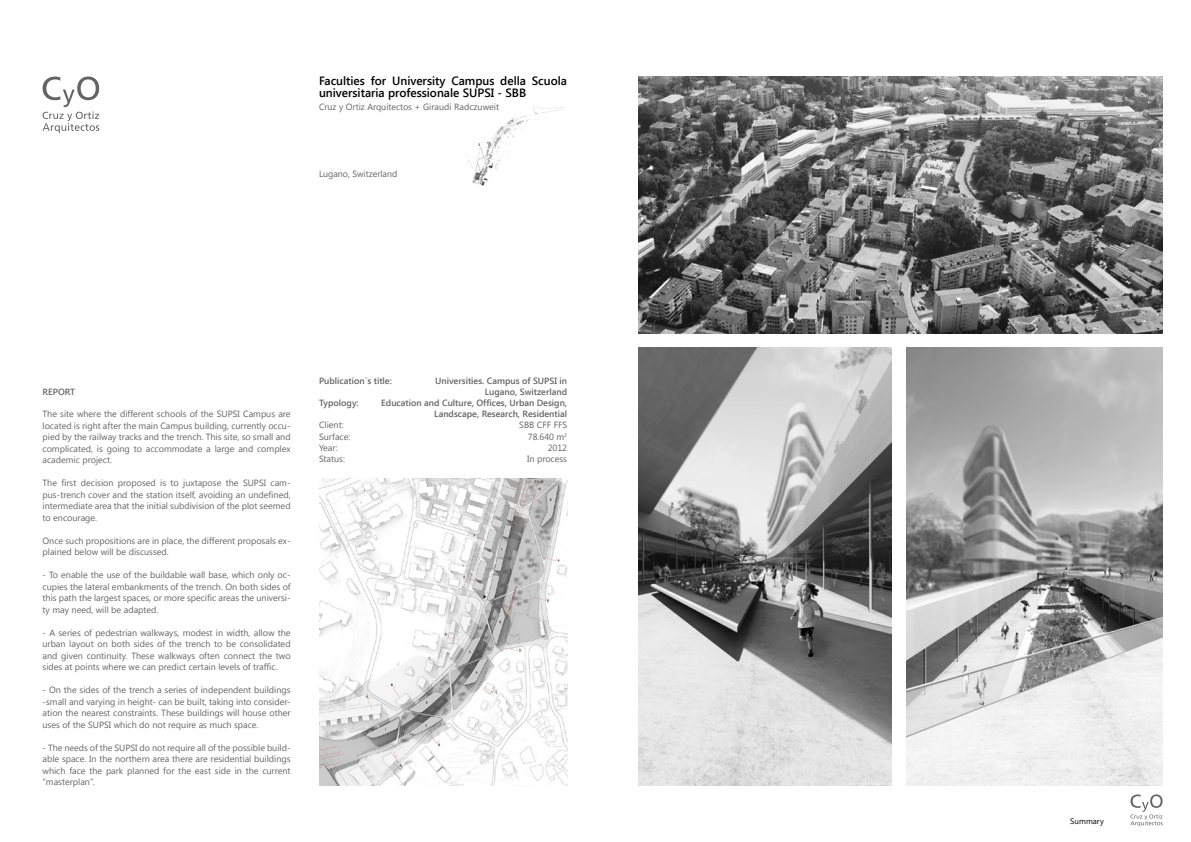
<style>
.page{position:relative;width:1191px;height:842px;background:#fff}
.page>*{position:absolute;margin:0;border:0;box-sizing:border-box;transform-origin:0 0}
.t1{font:600 12px/12px "Segoe UI";color:#000}
.t2{font:9px/11.5px "Segoe UI";color:#646464;text-align:justify}
.t3{font:600 9px/11px "Segoe UI";color:#646464;text-align:right}
.t4{font:8px "Segoe UI";color:#000}
</style>
<div class="page">
<svg style="left:1130px;top:794px;width:32px;height:32px"></svg>
<svg style="left:43px;top:77px;width:56px;height:56px"></svg>
<img style="left:507px;top:107px;width:56px;height:24px">
<img style="left:638px;top:77px;width:524px;height:256px">
<img style="left:906px;top:348px;width:256px;height:437px">
<img style="left:638px;top:347px;width:253px;height:438px">
<img style="left:319px;top:478px;width:248px;height:307px">
<h1 class="t1" style="left:319px;top:74px;width:249px">Faculties for University Campus della Scuola universitaria professionale SUPSI - SBB</h1>
<p class="t2" style="left:319px;top:100px;width:182px">Cruz y Ortiz Arquitectos + Giraudi Radczuweit</p>
<p class="t2" style="left:319px;top:167px;width:80px">Lugano, Switzerland</p>
<p class="t3" style="left:43px;top:385px;width:34px">REPORT</p>
<p class="t2" style="left:43px;top:408px;width:250px">The site where the different schools of the SUPSI Campus are located is right after the main Campus building, currently occu&shy;pied by the railway tracks and the trench. This site, so small and complicated, is going to accommodate a large and complex academic project.</p>
<p class="t2" style="left:43px;top:477px;width:250px">The first decision proposed is to juxtapose the SUPSI cam&shy;pus‑trench cover and the station itself, avoiding an undefined, intermediate area that the initial subdivision of the plot seemed to encourage.</p>
<p class="t2" style="left:43px;top:534px;width:250px">Once such propositions are in place, the different proposals ex&shy;plained below will be discussed.</p>
<p class="t2" style="left:43px;top:569px;width:250px">- To enable the use of the buildable wall base, which only oc&shy;cupies the lateral embankments of the trench. On both sides of this path the largest spaces, or more specific areas the universi&shy;ty may need, will be adapted.</p>
<p class="t2" style="left:43px;top:626px;width:250px">- A series of pedestrian walkways, modest in width, allow the urban layout on both sides of the trench to be consolidated and given continuity. These walkways often connect the two sides at points where we can predict certain levels of traffic.</p>
<p class="t2" style="left:43px;top:684px;width:250px">- On the sides of the trench a series of independent buildings ‑small and varying in height‑ can be built, taking into consider&shy;ation the nearest constraints. These buildings will house other uses of the SUPSI which do not require as much space.</p>
<p class="t2" style="left:43px;top:741px;width:250px">- The needs of the SUPSI do not require all of the possible build&shy;able space. In the northern area there are residential buildings which face the park planned for the east side in the current “masterplan”.</p>
<p class="t3" style="left:319px;top:375px;width:74px">Publication´s title:</p>
<p class="t3" style="left:435px;top:375px;width:133px">Universities. Campus of SUPSI in<br>Lugano, Switzerland</p>
<p class="t3" style="left:319px;top:397px;width:41px">Typology:</p>
<p class="t3" style="left:381px;top:397px;width:187px">Education and Culture, Offices, Urban Design,<br>Landscape, Research, Residential</p>
<p class="t2" style="left:319px;top:419px;width:26px">Client:</p>
<p class="t2" style="left:519px;top:419px;width:49px">SBB CFF FFS</p>
<p class="t2" style="left:319px;top:430px;width:33px">Surface:</p>
<p class="t2" style="left:528px;top:430px;width:41px">78.640 m<sup>2</sup></p>
<p class="t2" style="left:319px;top:441px;width:20px">Year:</p>
<p class="t2" style="left:548px;top:441px;width:21px">2012</p>
<p class="t2" style="left:319px;top:452px;width:28px">Status:</p>
<p class="t2" style="left:527px;top:452px;width:42px">In process</p>
<p class="t4" style="left:1070px;top:816px;width:35px">Summary</p>
</div>
